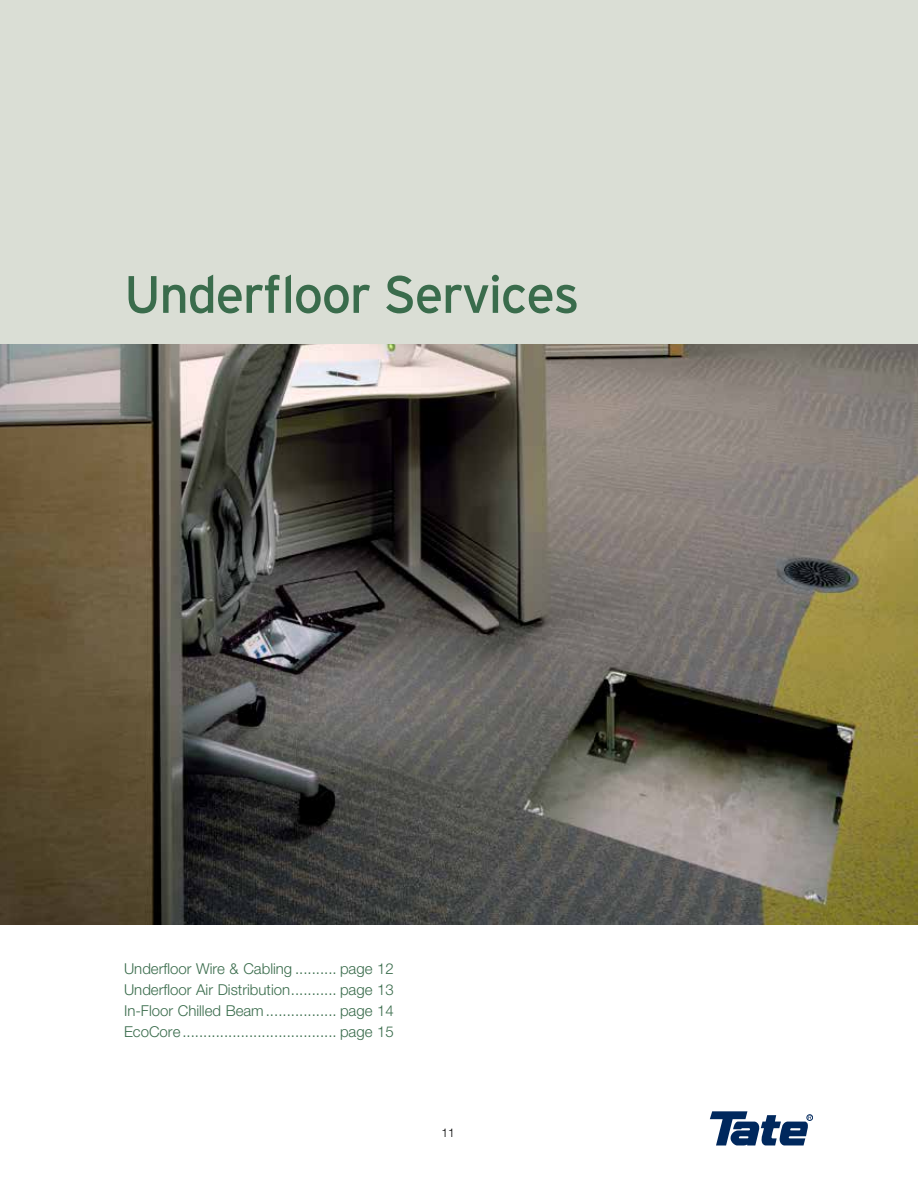
<style>
.page{position:relative;width:918px;height:1188px;background:#fff}
.page>*{position:absolute;margin:0;border:0;box-sizing:border-box;transform-origin:0 0}
.t1{font:52.5px "Interstate";letter-spacing:-.035em;color:#3a6c4c}
.t2{font:300 15px/21px "Helvetica Neue LT Std";color:#3a6c4c;text-align:justify}
.t3{font:300 12px "Helvetica Neue LT Std";color:#000}
</style>
<div class="page">
<svg style="left:710px;top:1111px;width:103px;height:35px"></svg>
<div style="left:0;top:0;width:918px;height:361px;background:#daded5"></div>
<img style="left:0;top:344px;width:918px;height:581px">
<h1 class="t1" style="left:124px;top:262px;width:457px">Underfloor Services</h1>
<p class="t2" style="left:124px;top:958px;width:271px">Underfloor Wire &amp; Cabling .......... page 12<br>Underfloor Air Distribution........... page 13<br>In-Floor Chilled Beam................. page 14<br>EcoCore ..................................... page 15</p>
<p class="t3" style="left:441px;top:1125px;width:15px">11</p>
</div>
